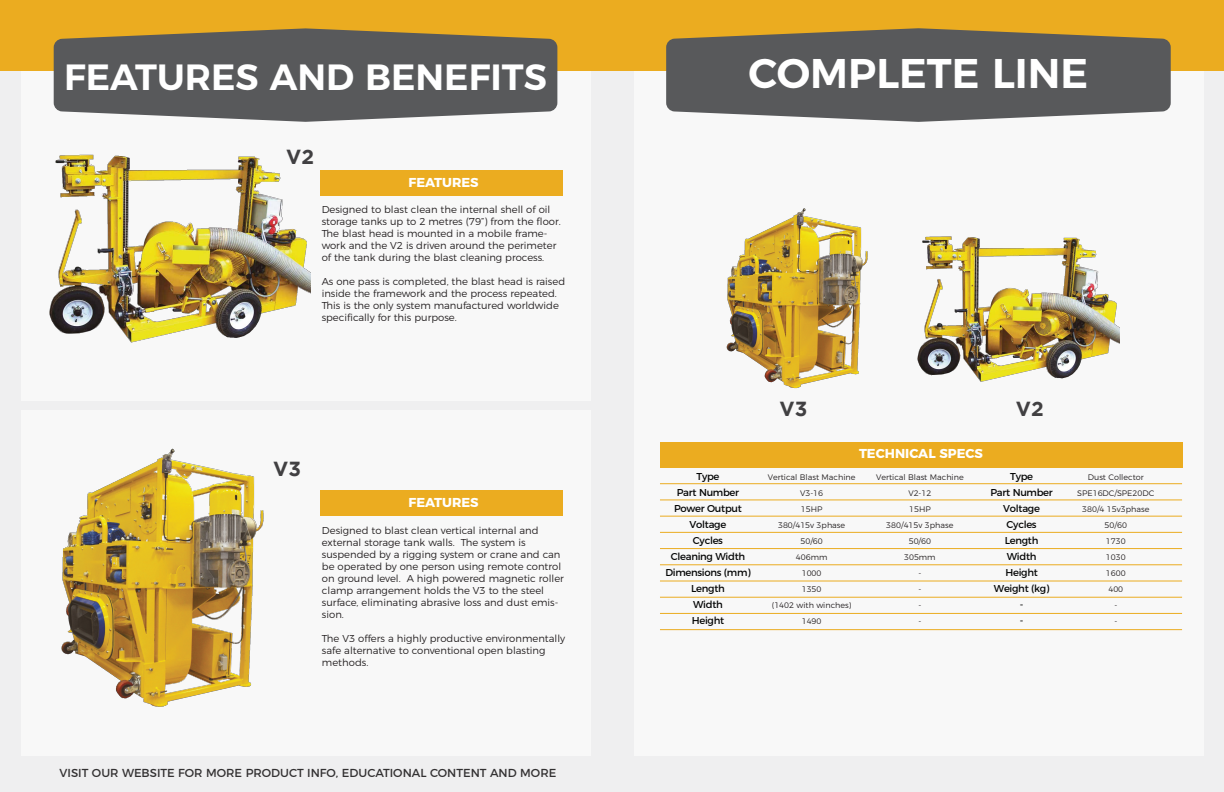
<style>
.page{position:relative;width:1224px;height:792px;background:#efeff0}
.page>*{position:absolute;margin:0;border:0;box-sizing:border-box;transform-origin:0 0}
.t1{font:600 41.5px "Montserrat";color:#fff}
.t2{font:600 36.5px "Montserrat";color:#fff}
.t3{font:700 20.3px "Gotham";color:#414042}
.t4{font:700 12.9px "Montserrat";color:#fff}
.t5{font:11.6px "Montserrat";color:#333132}
.t6{font:300 10px/12px "Montserrat";color:#231f20}
.t7{font:10px/16px "Montserrat";letter-spacing:-.03em;color:#040505;text-align:center}
.t8{font:300 8px/16px "Montserrat";color:#231f20;text-align:center}
</style>
<div class="page">
<div style="left:21px;top:36px;width:1182px;height:720px;background:#f8f8f8"></div>
<div style="left:591px;top:3px;width:42px;height:787px;background:#efeff0"></div>
<div style="left:0;top:0;width:1224px;height:71px;background:#ebac20"></div>
<svg style="left:54px;top:28px;width:503px;height:94px;background:#6a6760"></svg>
<svg style="left:666px;top:28px;width:505px;height:94px;background:#6a6760"></svg>
<div style="left:14px;top:401px;width:585px;height:9px;background:#efeff0"></div>
<div style="left:660px;top:442px;width:522px;height:26px;background:#ebac20"></div>
<hr style="left:660px;top:484px;width:522px;height:1px;background:#ebac20">
<hr style="left:660px;top:500px;width:522px;height:1px;background:#ebac20">
<hr style="left:660px;top:516px;width:522px;height:1px;background:#ebac20">
<hr style="left:660px;top:532px;width:522px;height:1px;background:#ebac20">
<hr style="left:660px;top:548px;width:522px;height:1px;background:#ebac20">
<hr style="left:660px;top:565px;width:522px;height:1px;background:#ebac20">
<hr style="left:660px;top:581px;width:522px;height:1px;background:#ebac20">
<hr style="left:660px;top:597px;width:522px;height:1px;background:#ebac20">
<hr style="left:660px;top:613px;width:522px;height:1px;background:#ebac20">
<hr style="left:660px;top:629px;width:522px;height:1px;background:#ebac20">
<img style="left:917px;top:236px;width:203px;height:146px">
<img style="left:726px;top:208px;width:142px;height:181px">
<img style="left:49px;top:154px;width:262px;height:189px">
<img style="left:61px;top:448px;width:202px;height:259px">
<div style="left:320px;top:170px;width:243px;height:26px;background:#ebac20"></div>
<div style="left:320px;top:490px;width:243px;height:26px;background:#ebac20"></div>
<h2 class="t2" style="left:64px;top:47px;width:484px">FEATURES AND BENEFITS</h2>
<h1 class="t1" style="left:749px;top:40px;width:341px">COMPLETE LINE</h1>
<h3 class="t3" style="left:286px;top:145px;width:29px">V2</h3>
<p class="t4" style="left:408px;top:172px;width:72px">FEATURES</p>
<p class="t6" style="left:322px;top:202px;width:241px">Designed to blast clean the internal shell of oil storage tanks up to 2 metres (79”) from the floor.<br>The blast head is mounted in a mobile frame&shy;work and the V2 is driven around the perimeter of the tank during the blast cleaning process.</p>
<p class="t6" style="left:322px;top:274px;width:245px">As one pass is completed, the blast head is raised inside the framework and the process repeated.<br>This is the only system manufactured worldwide specifically for this purpose.</p>
<h3 class="t3" style="left:273px;top:457px;width:29px">V3</h3>
<p class="t4" style="left:408px;top:492px;width:72px">FEATURES</p>
<p class="t6" style="left:322px;top:524px;width:243px">Designed to blast clean vertical internal and external storage tank walls. The system is suspended by a rigging system or crane and can be operated by one person using remote control on ground level. A high powered magnetic roller clamp arrangement holds the V3 to the steel surface, eliminating abrasive loss and dust emis&shy;sion.</p>
<p class="t6" style="left:322px;top:632px;width:245px">The V3 offers a highly productive environmentally safe alternative to conventional open blasting methods.</p>
<p class="t5" style="left:60px;top:764px;width:498px">VISIT OUR WEBSITE FOR MORE PRODUCT INFO, EDUCATIONAL CONTENT AND MORE</p>
<h3 class="t3" style="left:780px;top:397px;width:29px">V3</h3>
<h3 class="t3" style="left:1016px;top:397px;width:29px">V2</h3>
<p class="t4" style="left:859px;top:443px;width:126px">TECHNICAL SPECS</p>
<p class="t7" style="left:665px;top:467px;width:87px">Type<br>Part Number<br>Power Output<br>Voltage<br>Cycles<br>Cleaning Width<br>Dimensions (mm)<br>Length<br>Width<br>Height</p>
<p class="t8" style="left:768px;top:468px;width:89px">Vertical Blast Machine<br>V3-16<br>15HP<br>380/415v 3phase<br>50/60<br>406mm<br>1000<br>1350<br>(1402 with winches)<br>1490</p>
<p class="t7" style="left:990px;top:467px;width:64px">Type<br>Part Number<br>Voltage<br>Cycles<br>Length<br>Width<br>Height<br>Weight (kg)<br>-<br>-</p>
<p class="t8" style="left:1077px;top:468px;width:79px">Dust Collector<br>SPE16DC/SPE20DC<br>380/4 15v3phase<br>50/60<br>1730<br>1030<br>1600<br>400<br>-<br>-</p>
<p class="t8" style="left:876px;top:468px;width:89px">Vertical Blast Machine<br>V2-12<br>15HP<br>380/415v 3phase<br>50/60<br>305mm<br>-<br>-<br>-<br>-</p>
</div>
